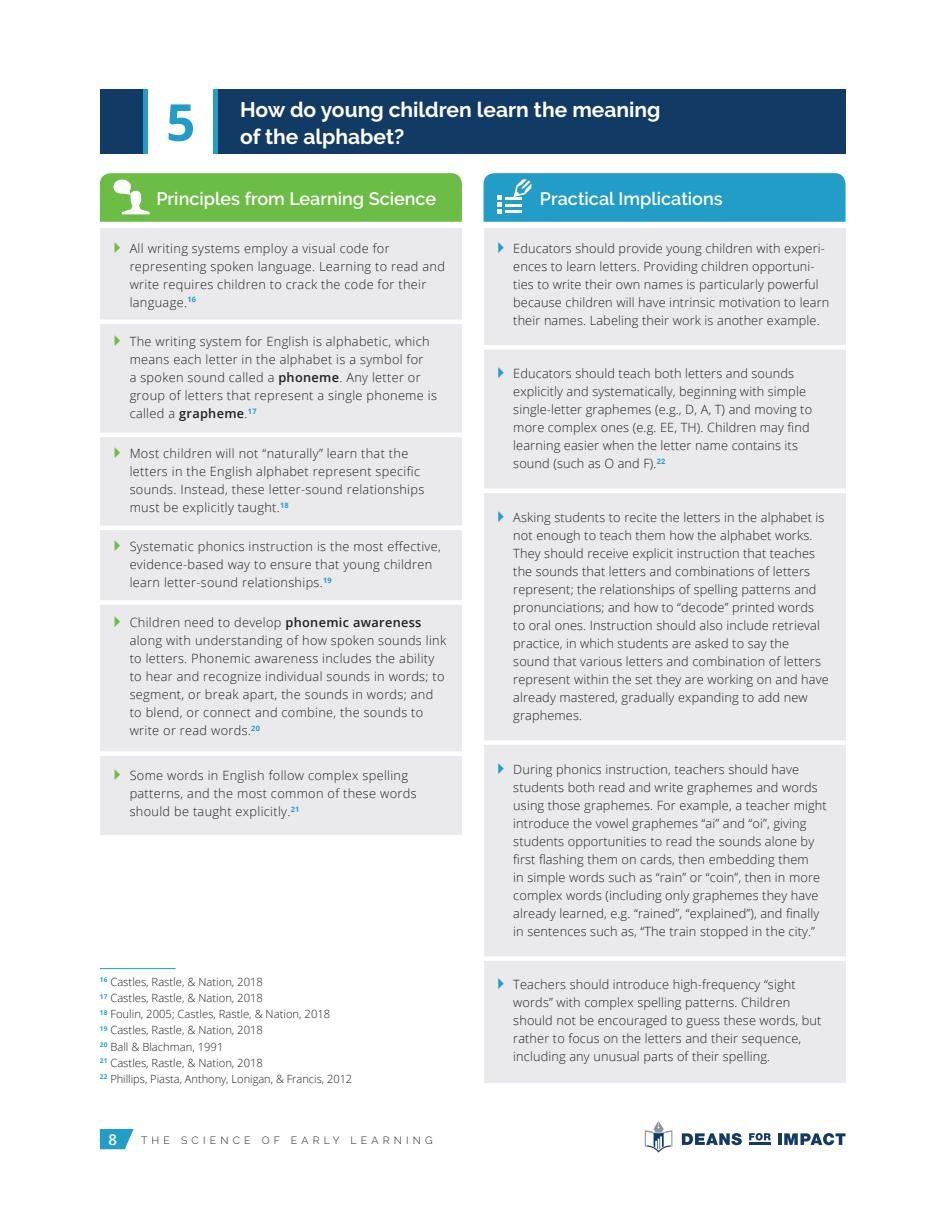
<style>
.page{position:relative;width:932px;height:1215px;background:#fff}
.page>*{position:absolute;margin:0;border:0;box-sizing:border-box;transform-origin:0 0}
.t1{font:700 51px "Open Sans";color:#229dc8}
.t2{font:700 21px/27px "Raleway";color:#fff}
.t3{font:600 18px "Raleway";color:#fff}
.t4{font:600 15px "Open Sans";color:#fff}
.t5{font:300 12.75px/18px "Open Sans";letter-spacing:.01em;color:#231f20}
.t6{font:300 11.25px/16px "Open Sans";color:#231f20}
.t7{font:300 10.5px "Raleway";letter-spacing:.4em;color:#231f20}
.s1{font-weight:600}
</style>
<div class="page">
<svg style="left:100px;top:1129px;width:34px;height:20px"></svg>
<div style="left:100px;top:228px;width:362px;height:606px;background:#eaeaec"></div>
<div style="left:483px;top:228px;width:362px;height:855px;background:#eaeaec"></div>
<div style="left:100px;top:89px;width:44px;height:65px;background:#113a64"></div>
<div style="left:217px;top:89px;width:628px;height:65px;background:#113a64"></div>
<hr style="left:143px;top:89px;width:4px;height:65px;background:#229dc8">
<div style="left:213px;top:89px;width:5px;height:65px;background:#229dc8"></div>
<svg style="left:644px;top:1121px;width:28px;height:32px"></svg>
<svg style="left:682px;top:1133px;width:59px;height:12px"></svg>
<svg style="left:749px;top:1133px;width:21px;height:7px"></svg>
<svg style="left:778px;top:1133px;width:67px;height:12px"></svg>
<hr style="left:749px;top:1143px;width:21px;height:2px;background:#113a64">
<hr style="left:100px;top:968px;width:76px;height:1px;background:#229dc8">
<svg style="left:100px;top:173px;width:362px;height:49px;background:#71bf4c"></svg>
<svg style="left:483px;top:173px;width:362px;height:49px;background:#29a0c9"></svg>
<hr style="left:483px;top:345px;width:362px;height:4px;background:#fff">
<div style="left:483px;top:740px;width:362px;height:5px;background:#fff"></div>
<div style="left:483px;top:956px;width:362px;height:5px;background:#fff"></div>
<hr style="left:483px;top:489px;width:362px;height:4px;background:#fff">
<div style="left:100px;top:319px;width:362px;height:5px;background:#fff"></div>
<hr style="left:100px;top:433px;width:362px;height:4px;background:#fff">
<hr style="left:100px;top:526px;width:362px;height:4px;background:#fff">
<div style="left:100px;top:600px;width:362px;height:5px;background:#fff"></div>
<div style="left:100px;top:751px;width:362px;height:5px;background:#fff"></div>
<h1 class="t1" style="left:166px;top:93px;width:31px">5</h1>
<h2 class="t2" style="left:240px;top:98px;width:422px">How do young children learn the meaning of the alphabet?</h2>
<h3 class="t3" style="left:156px;top:192px;width:281px">Principles from Learning Science</h3>
<h3 class="t3" style="left:540px;top:192px;width:184px">Practical Implications</h3>
<p class="t5" style="left:130px;top:240px;width:317px">All writing systems employ a visual code for representing spoken language. Learning to read and write requires children to crack the code for their language.<sup>16</sup></p>
<p class="t5" style="left:130px;top:334px;width:309px">The writing system for English is alphabetic, which means each letter in the alphabet is a symbol for<br>a spoken sound called a <span class="s1">phoneme</span>. Any letter or group of letters that represent a single phoneme is called a <span class="s1">grapheme</span>.<sup>17</sup></p>
<p class="t5" style="left:130px;top:445px;width:296px">Most children will not “naturally” learn that the letters in the English alphabet represent specific sounds. Instead, these letter-sound relationships must be explicitly taught.<sup>18</sup></p>
<p class="t5" style="left:130px;top:539px;width:312px">Systematic phonics instruction is the most effective, evidence-based way to ensure that young children learn letter-sound relationships.<sup>19</sup></p>
<p class="t5" style="left:130px;top:615px;width:318px">Children need to develop <span class="s1">phonemic awareness </span>along with understanding of how spoken sounds link to letters. Phonemic awareness includes the ability to hear and recognize individual sounds in words; to segment, or break apart, the sounds in words; and to blend, or connect and combine, the sounds to write or read words.<sup>20</sup></p>
<p class="t5" style="left:130px;top:768px;width:288px">Some words in English follow complex spelling patterns, and the most common of these words should be taught explicitly.<sup>21</sup></p>
<p class="t6" style="left:100px;top:975px;width:254px"><sup>16</sup> Castles, Rastle, &amp; Nation, 2018<br><sup>17</sup> Castles, Rastle, &amp; Nation, 2018<br><sup>18</sup> Foulin, 2005; Castles, Rastle, &amp; Nation, 2018<br><sup>19</sup> Castles, Rastle, &amp; Nation, 2018<br><sup>20</sup> Ball &amp; Blachman, 1991<br><sup>21</sup> Castles, Rastle, &amp; Nation, 2018<br><sup>22</sup> Phillips, Piasta, Anthony, Lonigan, &amp; Francis, 2012</p>
<p class="t4" style="left:108px;top:1133px;width:10px">8</p>
<p class="t7" style="left:141px;top:1134px;width:293px">THE SCIENCE OF EARLY LEARNING</p>
<p class="t5" style="left:513px;top:240px;width:317px">Educators should provide young children with experi&shy;ences to learn letters. Providing children opportuni&shy;ties to write their own names is particularly powerful because children will have intrinsic motivation to learn their names. Labeling their work is another example.</p>
<p class="t5" style="left:513px;top:366px;width:300px">Educators should teach both letters and sounds explicitly and systematically, beginning with simple single-letter graphemes (e.g., D, A, T) and moving to more complex ones (e.g. EE, TH). Children may find learning easier when the letter name contains its sound (such as O and F).<sup>22</sup></p>
<p class="t5" style="left:513px;top:510px;width:317px">Asking students to recite the letters in the alphabet is not enough to teach them how the alphabet works.<br>They should receive explicit instruction that teaches the sounds that letters and combinations of letters represent; the relationships of spelling patterns and pronunciations; and how to “decode” printed words to oral ones. Instruction should also include retrieval practice, in which students are asked to say the sound that various letters and combination of letters represent within the set they are working on and have already mastered, gradually expanding to add new graphemes.</p>
<p class="t5" style="left:513px;top:761px;width:315px">During phonics instruction, teachers should have students both read and write graphemes and words using those graphemes. For example, a teacher might introduce the vowel graphemes “ai” and “oi”, giving students opportunities to read the sounds alone by first flashing them on cards, then embedding them<br>in simple words such as “rain” or “coin”, then in more complex words (including only graphemes they have already learned, e.g. “rained”, “explained”), and finally in sentences such as, “The train stopped in the city.”</p>
<p class="t5" style="left:513px;top:977px;width:309px">Teachers should introduce high-frequency “sight words” with complex spelling patterns. Children should not be encouraged to guess these words, but rather to focus on the letters and their sequence, including any unusual parts of their spelling.</p>
</div>
